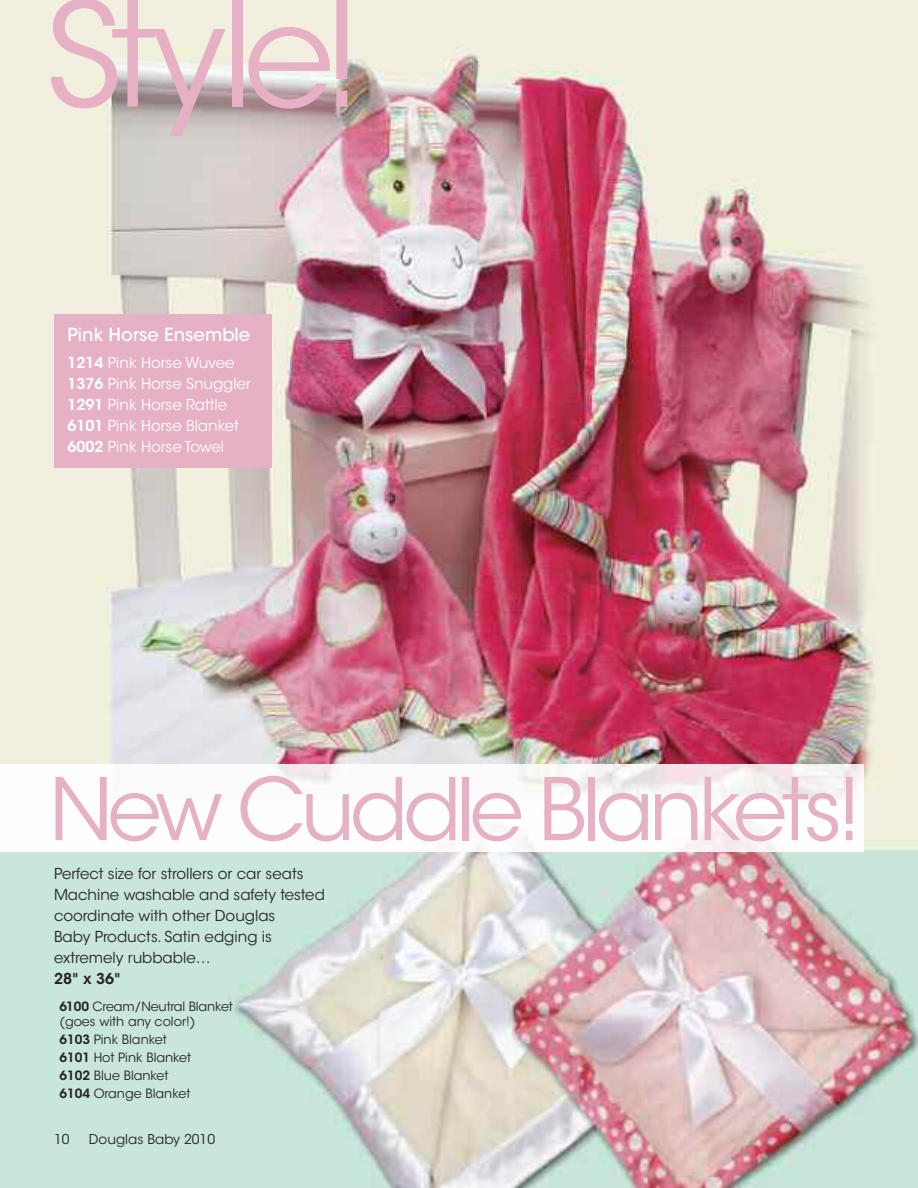
<style>
.page{position:relative;width:918px;height:1188px;background:#fff}
.page>*{position:absolute;margin:0;border:0;box-sizing:border-box;transform-origin:0 0}
.t1{font:144px "ITC Avant Garde Std";letter-spacing:-.045em;color:#e6b1c4}
.t2{font:85.5px "ITC Avant Garde Std";letter-spacing:-.06em;color:#e6b1c4}
.t3{font:500 18px "ITC Avant Garde Std";color:#fff}
.t4{font:15px/21px "ITC Avant Garde Std";color:#272627}
.t5{font:15px/21px "ITC Avant Garde Std";color:#fff}
.t6{font:600 15px "ITC Avant Garde Std";color:#272627}
.t7{font:13.5px "ITC Avant Garde Std";color:#272627}
.t8{font:12.75px/18px "ITC Avant Garde Std";color:#272627}
.s1{font-weight:600}
</style>
<div class="page">
<img style="left:0;top:0;width:918px;height:1188px">
<img style="left:0;top:765px;width:864px;height:86px">
<div style="left:54px;top:314px;width:218px;height:154px;background:#e6b1c4"></div>
<h1 class="t1" style="left:45px;top:0;width:318px">Style!</h1>
<p class="t3" style="left:68px;top:328px;width:184px">Pink Horse Ensemble</p>
<p class="t5" style="left:68px;top:354px;width:185px"><span class="s1">1214</span> Pink Horse Wuvee<br><span class="s1">1376</span> Pink Horse Snuggler<br><span class="s1">1291</span> Pink Horse Rattle<br><span class="s1">6101</span> Pink Horse Blanket<br><span class="s1">6002</span> Pink Horse Towel</p>
<h2 class="t2" style="left:49px;top:777px;width:814px">New Cuddle Blankets!</h2>
<p class="t4" style="left:54px;top:864px;width:272px">Perfect size for strollers or car seats<br>Machine washable and safety tested coordinate with other Douglas<br>Baby Products. Satin edging is extremely rubbable…</p>
<p class="t6" style="left:54px;top:973px;width:68px">28" x 36"</p>
<p class="t8" style="left:59px;top:1000px;width:175px;line-height:15px"><span class="s1">6100</span> Cream/Neutral Blanket (goes with any color!)</p>
<p class="t8" style="left:59px;top:1031px;width:133px"><span class="s1">6103</span> Pink Blanket<br><span class="s1">6101</span> Hot Pink Blanket<br><span class="s1">6102</span> Blue Blanket<br><span class="s1">6104</span> Orange Blanket</p>
<p class="t7" style="left:54px;top:1134px;width:17px">10</p>
<p class="t7" style="left:89px;top:1134px;width:128px">Douglas Baby 2010</p>
</div>
